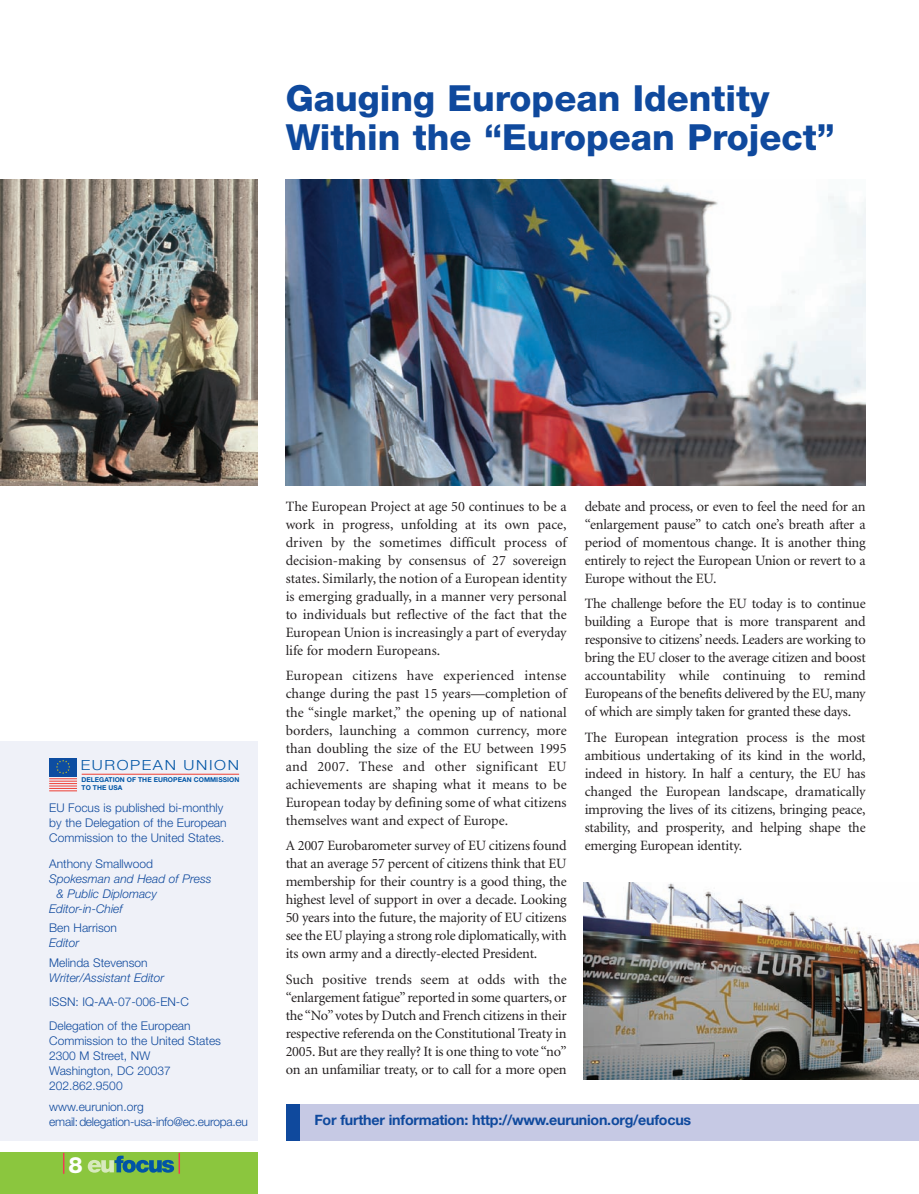
<style>
.page{position:relative;width:919px;height:1194px;background:#fff}
.page>*{position:absolute;margin:0;border:0;box-sizing:border-box;transform-origin:0 0}
.t1{font:800 36px/39px "Helvetica Neue";color:#0f499d}
.t2{font:800 22.5px "Helvetica Neue";color:#fff}
.t3{font:14.25px/18px "Minion";letter-spacing:-.015em;color:#231f20;text-align:justify}
.t4{font:700 14.25px "Helvetica Neue";letter-spacing:-.015em;color:#0f499d}
.t5{font:300 13.95px "Helvetica Neue";letter-spacing:.1em;color:#0155a5;scale:1.15 1}
.t6{font:300 12px/15px "Helvetica Neue";color:#0f499d}
.t7{font:italic 300 12px "Helvetica Neue";color:#0f499d}
.t8{font:300 12px/15px "Helvetica Neue";letter-spacing:-.02em;color:#0f499d}
.t9{font:700 6.75px "Helvetica Neue";letter-spacing:.01em;color:#0155a5}
</style>
<div class="page">
<img style="left:0;top:179px;width:918px;height:1014px">
<h1 class="t1" style="left:285px;top:82px;width:550px">Gauging European Identity<br>Within the “European Project”</h1>
<p class="t5" style="left:81px;top:760px;width:139px">EUROPEAN UNION</p>
<p class="t9" style="left:81px;top:785px;width:42px">TO THE USA</p>
<p class="t6" style="left:49px;top:801px;width:179px">EU Focus is published bi-monthly by the Delegation of the European<br>Commission to the United States.</p>
<p class="t6" style="left:49px;top:857px;width:105px">Anthony Smallwood</p>
<p class="t7" style="left:49px;top:874px;width:164px">Spokesman and Head of Press</p>
<p class="t7" style="left:57px;top:889px;width:102px">&amp; Public Diplomacy</p>
<p class="t7" style="left:49px;top:904px;width:75px">Editor-in-Chief</p>
<p class="t6" style="left:49px;top:921px;width:69px">Ben Harrison</p>
<p class="t7" style="left:49px;top:938px;width:31px">Editor</p>
<p class="t6" style="left:49px;top:956px;width:100px">Melinda Stevenson</p>
<p class="t7" style="left:49px;top:973px;width:116px">Writer/Assistant Editor</p>
<p class="t6" style="left:49px;top:990px;width:143px;line-height:24px">ISSN: IQ-AA-07-006-EN-C<br>Delegation of the European</p>
<p class="t6" style="left:49px;top:1034px;width:173px">Commission to the United States<br>2300 M Street, NW<br>Washington, DC 20037<br>202.862.9500</p>
<p class="t8" style="left:49px;top:1100px;width:200px">www.eurunion.org email:delegation-usa-info@ec.europa.eu</p>
<p class="t9" style="left:81px;top:777px;width:159px">DELEGATION OF THE EUROPEAN COMMISSION</p>
<h2 class="t2" style="left:69px;top:1156px;width:16px">8</h2>
<p class="t3" style="left:285px;top:498px;width:282px">The European Project at age 50 continues to be a work in progress, unfolding at its own pace, driven by the sometimes difficult process of decision-making by consensus of 27 sovereign states. Similarly, the notion of a European identity is emerging gradually, in a manner very personal to individuals but reflective of the fact that the European Union is increasingly a part of everyday life for modern Europeans.</p>
<p class="t3" style="left:285px;top:668px;width:282px">European citizens have experienced intense change during the past 15 years—completion of the “single market,” the opening up of national borders, launching a common currency, more than doubling the size of the EU between 1995 and 2007. These and other significant EU achievements are shaping what it means to be European today by defining some of what citizens themselves want and expect of Europe.</p>
<p class="t3" style="left:285px;top:837px;width:282px">A 2007 Eurobarometer survey of EU citizens found that an average 57 percent of citizens think that EU membership for their country is a good thing, the highest level of support in over a decade. Looking 50 years into the future, the majority of EU citizens see the EU playing a strong role diplomatically, with its own army and a directly-elected President.</p>
<p class="t3" style="left:285px;top:971px;width:282px">Such positive trends seem at odds with the “enlargement fatigue”reported in some quarters, or the“No”votes by Dutch and French citizens in their respective referenda on the Constitutional Treaty in 2005. But are they really? It is one thing to vote “no” on an unfamiliar treaty, or to call for a more open</p>
<p class="t3" style="left:584px;top:498px;width:282px">debate and process, or even to feel the need for an “enlargement pause” to catch one’s breath after a period of momentous change. It is another thing entirely to reject the European Union or revert to a Europe without the EU.</p>
<p class="t3" style="left:584px;top:596px;width:282px">The challenge before the EU today is to continue building a Europe that is more transparent and responsive to citizens’ needs. Leaders are working to bring the EU closer to the average citizen and boost accountability while continuing to remind Europeans of the benefits delivered by the EU, many of which are simply taken for granted these days.</p>
<p class="t3" style="left:584px;top:729px;width:282px">The European integration process is the most ambitious undertaking of its kind in the world, indeed in history. In half a century, the EU has changed the European landscape, dramatically improving the lives of its citizens, bringing peace, stability, and prosperity, and helping shape the emerging European identity.</p>
<p class="t4" style="left:314px;top:1114px;width:378px">For further information: http://www.eurunion.org/eufocus</p>
</div>
